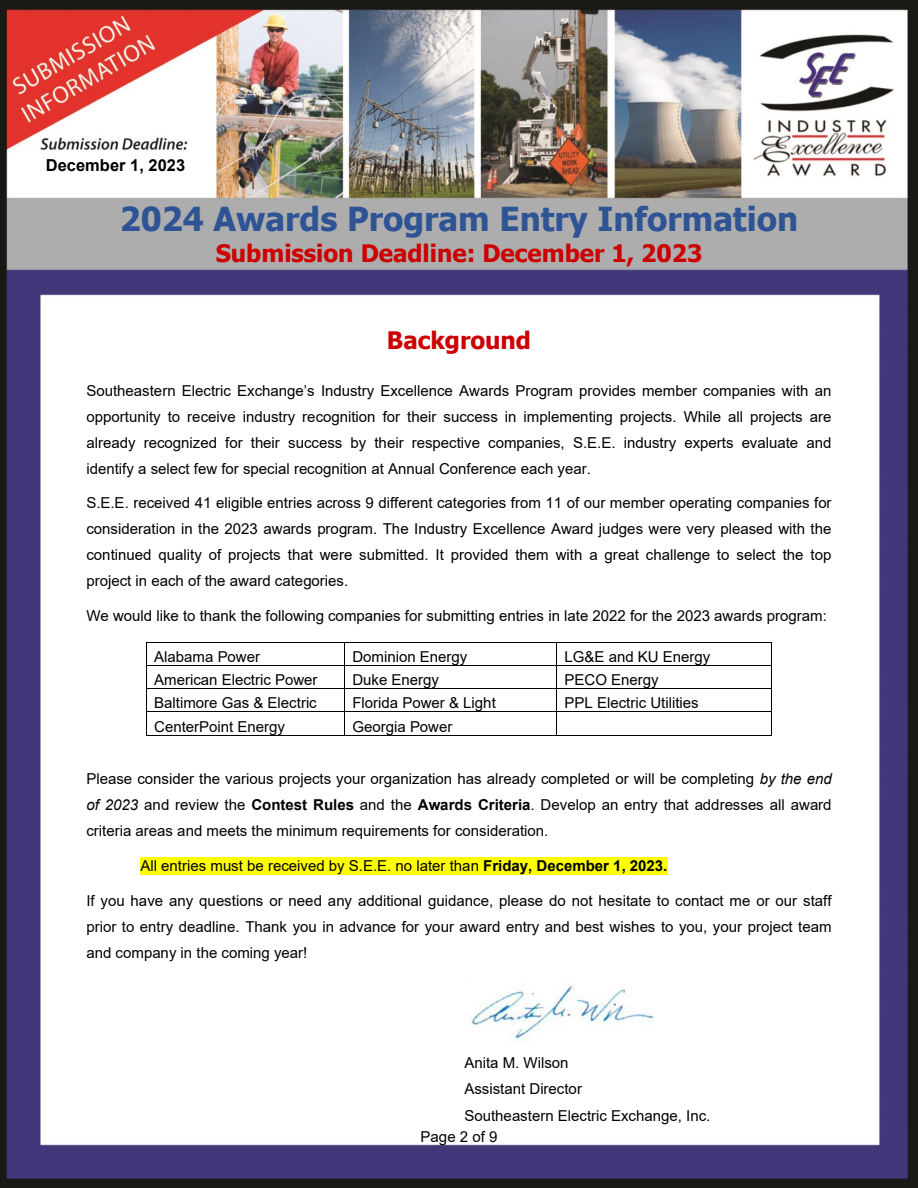
<style>
.page{position:relative;width:918px;height:1188px;background:#fff}
.page>*{position:absolute;margin:0;border:0;box-sizing:border-box;transform-origin:0 0}
.t1{font:700 33px "Tahoma";color:#2f5496}
.t2{font:700 24px "Tahoma";color:#c00}
.t3{font:700 16.5px "Arial";color:#000}
.t4{font:15px/25.8px "Arial";color:#000;text-align:justify}
.s1{font-style:italic}
.s2{font-weight:700}
</style>
<div class="page">
<img style="left:0;top:0;width:918px;height:1188px">
<hr style="left:146px;top:642px;width:198px;height:1px;background:#000">
<hr style="left:345px;top:642px;width:211px;height:1px;background:#000">
<hr style="left:557px;top:642px;width:215px;height:1px;background:#000">
<hr style="left:146px;top:665px;width:198px;height:1px;background:#000">
<hr style="left:345px;top:665px;width:211px;height:1px;background:#000">
<hr style="left:557px;top:665px;width:215px;height:1px;background:#000">
<hr style="left:146px;top:688px;width:198px;height:1px;background:#000">
<hr style="left:345px;top:688px;width:211px;height:1px;background:#000">
<hr style="left:557px;top:688px;width:215px;height:1px;background:#000">
<hr style="left:146px;top:712px;width:198px;height:1px;background:#000">
<hr style="left:345px;top:712px;width:211px;height:1px;background:#000">
<hr style="left:557px;top:712px;width:215px;height:1px;background:#000">
<svg style="left:146px;top:643px;width:1px;height:92px"></svg>
<hr style="left:146px;top:735px;width:198px;height:1px;background:#000">
<svg style="left:344px;top:642px;width:1px;height:94px"></svg>
<hr style="left:345px;top:735px;width:211px;height:1px;background:#000">
<svg style="left:556px;top:642px;width:1px;height:94px"></svg>
<hr style="left:557px;top:735px;width:215px;height:1px;background:#000">
<svg style="left:772px;top:642px;width:1px;height:94px"></svg>
<div style="left:140px;top:857px;width:527px;height:17px;background:#ff0"></div>
<img style="left:464px;top:978px;width:198px;height:67px">
<p class="t3" style="left:46px;top:156px;width:141px">December 1, 2023</p>
<p class="t1" style="left:120px;top:198px;width:680px">2024 Awards Program Entry Information</p>
<p class="t2" style="left:216px;top:238px;width:488px">Submission Deadline: December 1, 2023</p>
<p class="t2" style="left:387px;top:325px;width:146px">Background</p>
<p class="t4" style="left:86px;top:378px;width:747px">Southeastern Electric Exchange’s Industry Excellence Awards Program provides member companies with an opportunity to receive industry recognition for their success in implementing projects. While all projects are already recognized for their success by their respective companies, S.E.E. industry experts evaluate and identify a select few for special recognition at Annual Conference each year.</p>
<p class="t4" style="left:86px;top:490px;width:747px">S.E.E. received 41 eligible entries across 9 different categories from 11 of our member operating companies for consideration in the 2023 awards program. The Industry Excellence Award judges were very pleased with the continued quality of projects that were submitted. It provided them with a great challenge to select the top project in each of the award categories.</p>
<p class="t4" style="left:86px;top:603px;width:742px">We would like to thank the following companies for submitting entries in late 2022 for the 2023 awards program:</p>
<p class="t4" style="left:154px;top:644px;width:107px">Alabama Power</p>
<p class="t4" style="left:352px;top:644px;width:117px">Dominion Energy</p>
<p class="t4" style="left:565px;top:644px;width:147px">LG&amp;E and KU Energy</p>
<p class="t4" style="left:154px;top:667px;width:165px">American Electric Power</p>
<p class="t4" style="left:352px;top:667px;width:88px">Duke Energy</p>
<p class="t4" style="left:565px;top:667px;width:96px">PECO Energy</p>
<p class="t4" style="left:154px;top:690px;width:164px">Baltimore Gas &amp; Electric</p>
<p class="t4" style="left:352px;top:690px;width:145px">Florida Power &amp; Light</p>
<p class="t4" style="left:565px;top:690px;width:136px">PPL Electric Utilities</p>
<p class="t4" style="left:154px;top:713px;width:132px">CenterPoint Energy</p>
<p class="t4" style="left:352px;top:713px;width:102px">Georgia Power</p>
<p class="t4" style="left:86px;top:766px;width:747px">Please consider the various projects your organization has already completed or will be completing <span class="s1">by the end of 2023</span> and review the <span class="s2">Contest Rules</span> and the <span class="s2">Awards Criteria</span>. Develop an entry that addresses all award criteria areas and meets the minimum requirements for consideration.</p>
<p class="t4" style="left:140px;top:853px;width:529px">All entries must be received by S.E.E. no later than <span class="s2">Friday, December 1, 2023.</span></p>
<p class="t4" style="left:86px;top:888px;width:747px">If you have any questions or need any additional guidance, please do not hesitate to contact me or our staff prior to entry deadline. Thank you in advance for your award entry and best wishes to you, your project team and company in the coming year!</p>
<p class="t4" style="left:464px;top:1050px;width:106px">Anita M. Wilson</p>
<p class="t4" style="left:464px;top:1076px;width:119px">Assistant Director</p>
<p class="t4" style="left:464px;top:1102px;width:248px">Southeastern Electric Exchange, Inc.</p>
<p class="t4" style="left:421px;top:1124px;width:78px">Page 2 of 9</p>
</div>
